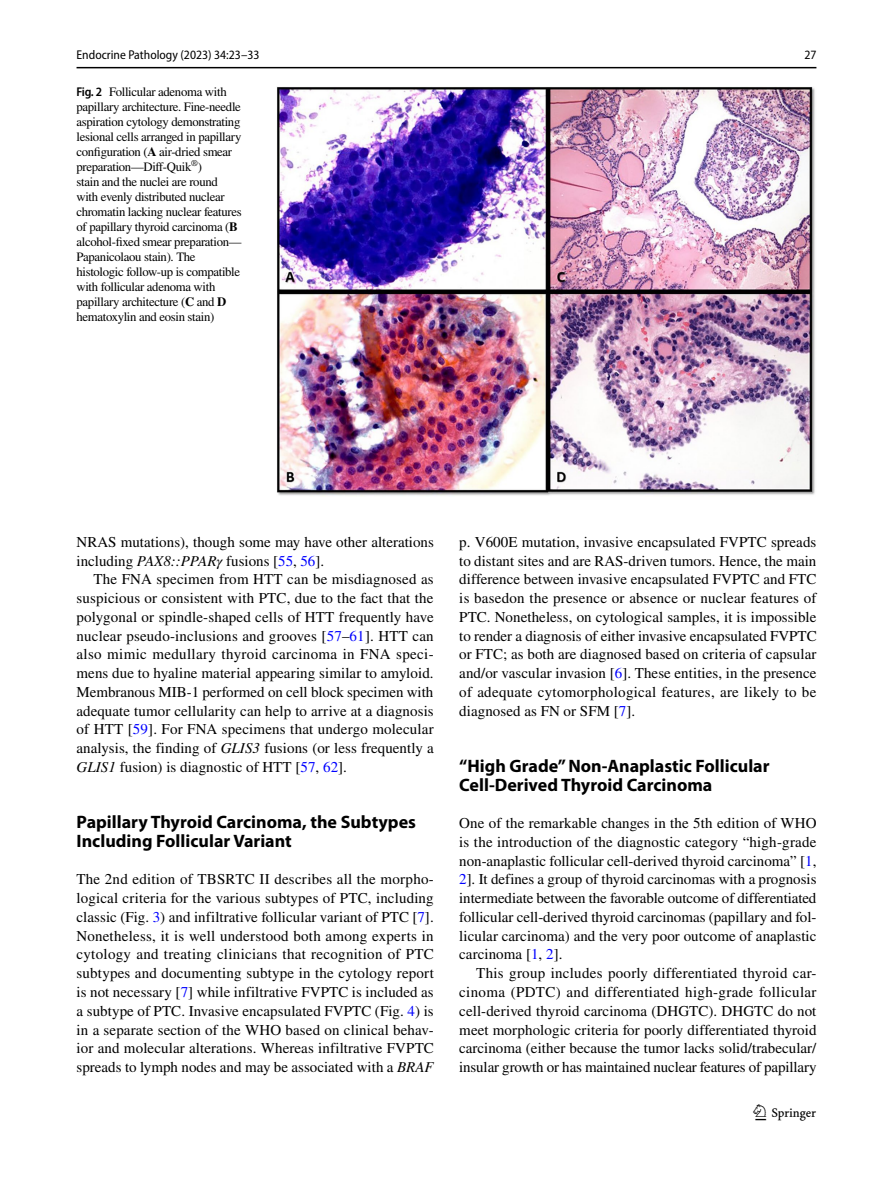
<style>
.page{position:relative;width:893px;height:1187px;background:#fff}
.page>*{position:absolute;margin:0;border:0;box-sizing:border-box;transform-origin:0 0}
.t1{font:22.5px "Springnew Regular 3";color:#000}
.t2{font:700 18px/18.8px "Myriad Pro";color:#000}
.t3{font:15px/18.8px "STIX";color:#000;text-align:justify}
.t4{font:12.75px/15px "STIX";letter-spacing:-.025em;color:#000}
.t5{font:semi-condensed 12.75px "Myriad Pro";color:#000}
.s1{font-family:"Myriad Pro";font-weight:600;font-stretch:semi-condensed}
.s2{font-weight:700}
.s3{font-style:italic}
.s4{color:#00f}
</style>
<div class="page">
<hr style="left:77px;top:67px;width:739px;height:1px;background:#000">
<img style="left:277px;top:87px;width:538px;height:409px">
<p class="t5" style="left:77px;top:48px;width:184px">Endocrine Pathology (2023) 34:23–33</p>
<p class="t5" style="left:804px;top:48px;width:14px">27</p>
<p class="t4" style="left:77px;top:85px;width:167px"><span class="s1">Fig. 2</span> Follicular adenoma with papillary architecture. Fine-needle aspiration cytology demonstrating lesional cells arranged in papillary configuration (<span class="s2">A</span> air-dried smear preparation—Diff-Quik<sup>®</sup>)<br>stain and the nuclei are round with evenly distributed nuclear chromatin lacking nuclear features of papillary thyroid carcinoma (<span class="s2">B </span>alcohol-fixed smear preparation—<br>Papanicolaou stain). The histologic follow-up is compatible with follicular adenoma with papillary architecture (<span class="s2">C</span> and <span class="s2">D </span>hematoxylin and eosin stain)</p>
<p class="t3" style="left:77px;top:533px;width:359px">NRAS mutations), though some may have other alterations including <span class="s3">PAX8::PPARγ</span> fusions [<span class="s4">55</span>, <span class="s4">56</span>].</p>
<p class="t3" style="left:77px;top:571px;width:359px;text-indent:17px">The FNA specimen from HTT can be misdiagnosed as suspicious or consistent with PTC, due to the fact that the polygonal or spindle-shaped cells of HTT frequently have nuclear pseudo-inclusions and grooves [<span class="s4">57</span>–<span class="s4">61</span>]. HTT can also mimic medullary thyroid carcinoma in FNA speci&shy;mens due to hyaline material appearing similar to amyloid.<br>Membranous MIB-1 performed on cell block specimen with adequate tumor cellularity can help to arrive at a diagnosis of HTT [<span class="s4">59</span>]. For FNA specimens that undergo molecular analysis, the finding of <span class="s3">GLIS3</span> fusions (or less frequently a <span class="s3">GLIS1</span> fusion) is diagnostic of HTT [<span class="s4">57</span>, <span class="s4">62</span>].</p>
<p class="t2" style="left:77px;top:812px;width:341px">Papillary Thyroid Carcinoma, the Subtypes<br>Including Follicular Variant</p>
<p class="t3" style="left:77px;top:871px;width:359px">The 2nd edition of TBSRTC II describes all the morpho&shy;logical criteria for the various subtypes of PTC, including classic (Fig. <span class="s4">3</span>) and infiltrative follicular variant of PTC [<span class="s4">7</span>].<br>Nonetheless, it is well understood both among experts in cytology and treating clinicians that recognition of PTC subtypes and documenting subtype in the cytology report is not necessary [<span class="s4">7</span>] while infiltrative FVPTC is included as a subtype of PTC. Invasive encapsulated FVPTC (Fig. <span class="s4">4</span>) is in a separate section of the WHO based on clinical behav&shy;ior and molecular alterations. Whereas infiltrative FVPTC spreads to lymph nodes and may be associated with a <span class="s3">BRAF</span></p>
<p class="t3" style="left:459px;top:533px;width:359px">p. V600E mutation, invasive encapsulated FVPTC spreads to distant sites and are RAS-driven tumors. Hence, the main difference between invasive encapsulated FVPTC and FTC is basedon the presence or absence or nuclear features of PTC. Nonetheless, on cytological samples, it is impossible to render a diagnosis of either invasive encapsulated FVPTC or FTC; as both are diagnosed based on criteria of capsular and/or vascular invasion [<span class="s4">6</span>]. These entities, in the presence of adequate cytomorphological features, are likely to be diagnosed as FN or SFM [<span class="s4">7</span>].</p>
<p class="t2" style="left:459px;top:755px;width:312px">“High Grade” Non‑Anaplastic Follicular<br>Cell‑Derived Thyroid Carcinoma</p>
<p class="t3" style="left:459px;top:814px;width:359px">One of the remarkable changes in the 5th edition of WHO is the introduction of the diagnostic category “high-grade non-anaplastic follicular cell-derived thyroid carcinoma” [<span class="s4">1</span>, <span class="s4">2</span>]. It defines a group of thyroid carcinomas with a prognosis intermediate between the favorable outcome of differentiated follicular cell-derived thyroid carcinomas (papillary and fol&shy;licular carcinoma) and the very poor outcome of anaplastic carcinoma [<span class="s4">1</span>, <span class="s4">2</span>].</p>
<p class="t3" style="left:459px;top:964px;width:359px;text-indent:17px">This group includes poorly differentiated thyroid car&shy;cinoma (PDTC) and differentiated high-grade follicular cell-derived thyroid carcinoma (DHGTC). DHGTC do not meet morphologic criteria for poorly differentiated thyroid carcinoma (either because the tumor lacks solid/trabecular/ insular growth or has maintained nuclear features of papillary</p>
<h1 class="t1" style="left:755px;top:1104px;width:62px">1 3</h1>
</div>
